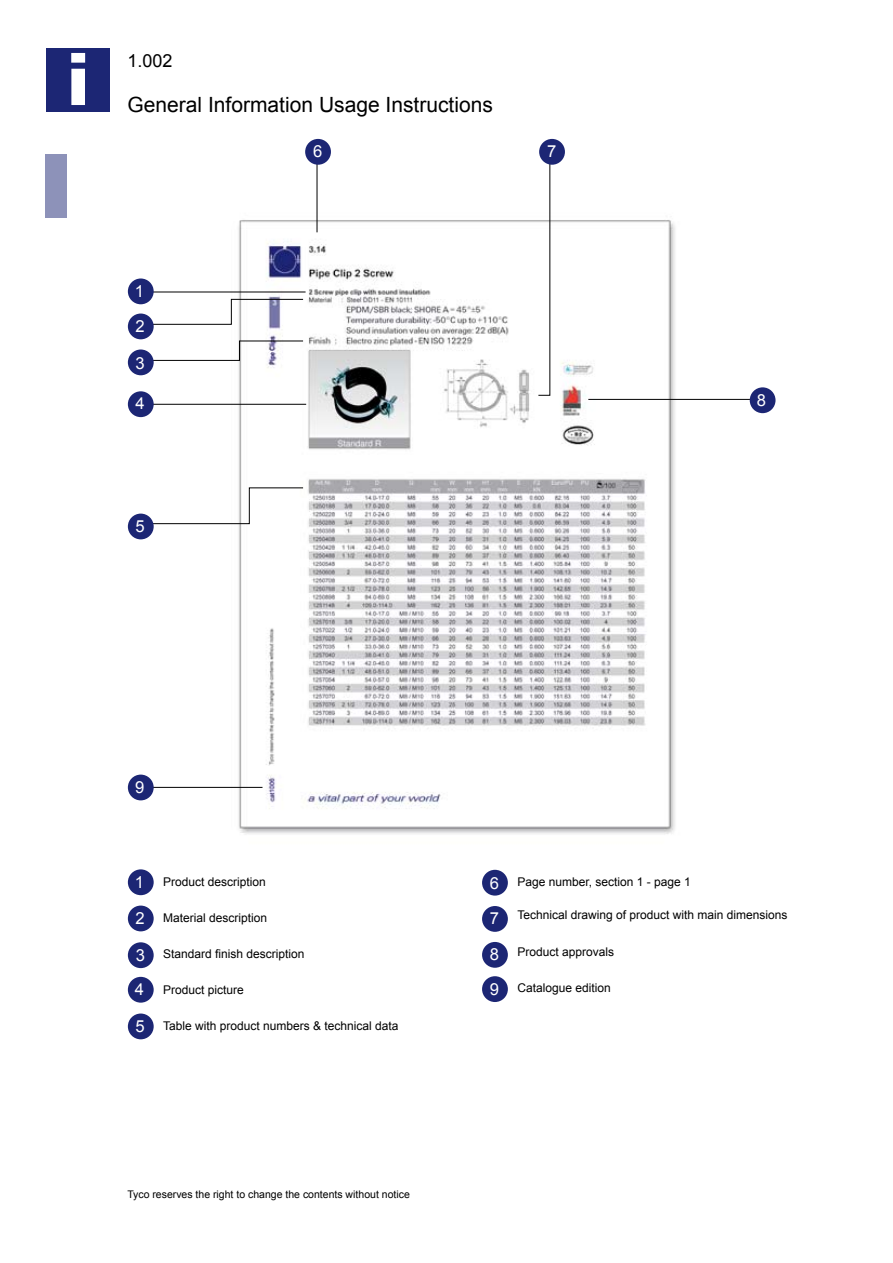
<style>
.page{position:relative;width:893px;height:1263px;background:#fff}
.page>*{position:absolute;margin:0;border:0;box-sizing:border-box;transform-origin:0 0}
.t1{font:21px "Arial";color:#000}
.t2{font:18px "Arial";color:#000}
.t3{font:16.65px/36px "Arial";color:#fff}
.t4{font:12px "Arial";color:#000}
.t5{font:10.5px "Arial";color:#000}
</style>
<div class="page">
<div style="left:46px;top:154px;width:21px;height:64px;background:#8d92b9"></div>
<img style="left:232px;top:204px;width:453px;height:630px">
<hr style="left:148px;top:292px;width:158px;height:1px;background:#000">
<hr style="left:148px;top:404px;width:158px;height:1px;background:#000">
<hr style="left:148px;top:787px;width:114px;height:1px;background:#000">
<div style="left:128px;top:775px;width:26px;height:25px;background:#1c2674;border-radius:50%"></div>
<div style="left:128px;top:391px;width:26px;height:26px;background:#1c2674;border-radius:50%"></div>
<div style="left:128px;top:278px;width:26px;height:26px;background:#1c2674;border-radius:50%"></div>
<svg style="left:141px;top:299px;width:163px;height:26px"></svg>
<div style="left:128px;top:313px;width:26px;height:26px;background:#1c2674;border-radius:50%"></div>
<svg style="left:154px;top:340px;width:150px;height:21px"></svg>
<div style="left:128px;top:349px;width:26px;height:26px;background:#1c2674;border-radius:50%"></div>
<svg style="left:140px;top:487px;width:164px;height:37px"></svg>
<div style="left:128px;top:514px;width:26px;height:25px;background:#1c2674;border-radius:50%"></div>
<hr style="left:588px;top:399px;width:173px;height:1px;background:#000">
<div style="left:750px;top:387px;width:25px;height:26px;background:#1c2674;border-radius:50%"></div>
<div style="left:128px;top:1013px;width:26px;height:26px;background:#1c2674;border-radius:50%"></div>
<div style="left:128px;top:905px;width:26px;height:26px;background:#1c2674;border-radius:50%"></div>
<div style="left:128px;top:869px;width:26px;height:26px;background:#1c2674;border-radius:50%"></div>
<div style="left:128px;top:977px;width:26px;height:26px;background:#1c2674;border-radius:50%"></div>
<div style="left:128px;top:942px;width:26px;height:26px;background:#1c2674;border-radius:50%"></div>
<div style="left:482px;top:942px;width:26px;height:26px;background:#1c2674;border-radius:50%"></div>
<div style="left:482px;top:976px;width:26px;height:26px;background:#1c2674;border-radius:50%"></div>
<div style="left:482px;top:870px;width:26px;height:25px;background:#1c2674;border-radius:50%"></div>
<div style="left:482px;top:906px;width:26px;height:26px;background:#1c2674;border-radius:50%"></div>
<hr style="left:317px;top:155px;width:1px;height:77px;background:#000">
<div style="left:305px;top:139px;width:26px;height:26px;background:#1c2674;border-radius:50%"></div>
<svg style="left:538px;top:165px;width:13px;height:231px"></svg>
<div style="left:539px;top:139px;width:26px;height:26px;background:#1c2674;border-radius:50%"></div>
<div style="left:46px;top:48px;width:64px;height:64px;background:#1c2674"></div>
<svg style="left:71px;top:53px;width:14px;height:52px"></svg>
<h2 class="t2" style="left:128px;top:49px;width:47px">1.002</h2>
<h1 class="t1" style="left:128px;top:91px;width:367px">General Information Usage Instructions</h1>
<h3 class="t3" style="left:135px;top:273px;width:11px;text-align:justify">1<br>2<br>3</h3>
<h3 class="t3" style="left:135px;top:386px;width:11px">4</h3>
<h3 class="t3" style="left:135px;top:508px;width:11px">5</h3>
<h3 class="t3" style="left:135px;top:769px;width:11px">9</h3>
<h3 class="t3" style="left:313px;top:134px;width:11px">6</h3>
<h3 class="t3" style="left:547px;top:134px;width:11px">7</h3>
<h3 class="t3" style="left:757px;top:382px;width:11px">8</h3>
<h3 class="t3" style="left:135px;top:864px;width:11px">1</h3>
<h3 class="t3" style="left:490px;top:865px;width:11px;line-height:35.5px">6<br>7</h3>
<p class="t4" style="left:163px;top:874px;width:104px">Product description</p>
<p class="t4" style="left:163px;top:910px;width:106px">Material description</p>
<p class="t4" style="left:163px;top:946px;width:143px">Standard finish description</p>
<p class="t4" style="left:163px;top:982px;width:82px">Product picture</p>
<p class="t4" style="left:163px;top:1018px;width:237px">Table with product numbers &amp; technical data</p>
<h3 class="t3" style="left:135px;top:900px;width:11px">2</h3>
<h3 class="t3" style="left:136px;top:937px;width:11px">3</h3>
<h3 class="t3" style="left:490px;top:937px;width:11px;line-height:34.3px">8<br>9</h3>
<h3 class="t3" style="left:135px;top:971px;width:11px">4</h3>
<h3 class="t3" style="left:135px;top:1008px;width:11px">5</h3>
<p class="t4" style="left:517px;top:874px;width:175px">Page number, section 1 - page 1</p>
<p class="t4" style="left:517px;top:907px;width:272px">Technical drawing of product with main dimensions</p>
<p class="t4" style="left:517px;top:944px;width:98px">Product approvals</p>
<p class="t4" style="left:517px;top:980px;width:95px">Catalogue edition</p>
<p class="t5" style="left:127px;top:1187px;width:284px">Tyco reserves the right to change the contents without notice</p>
</div>
